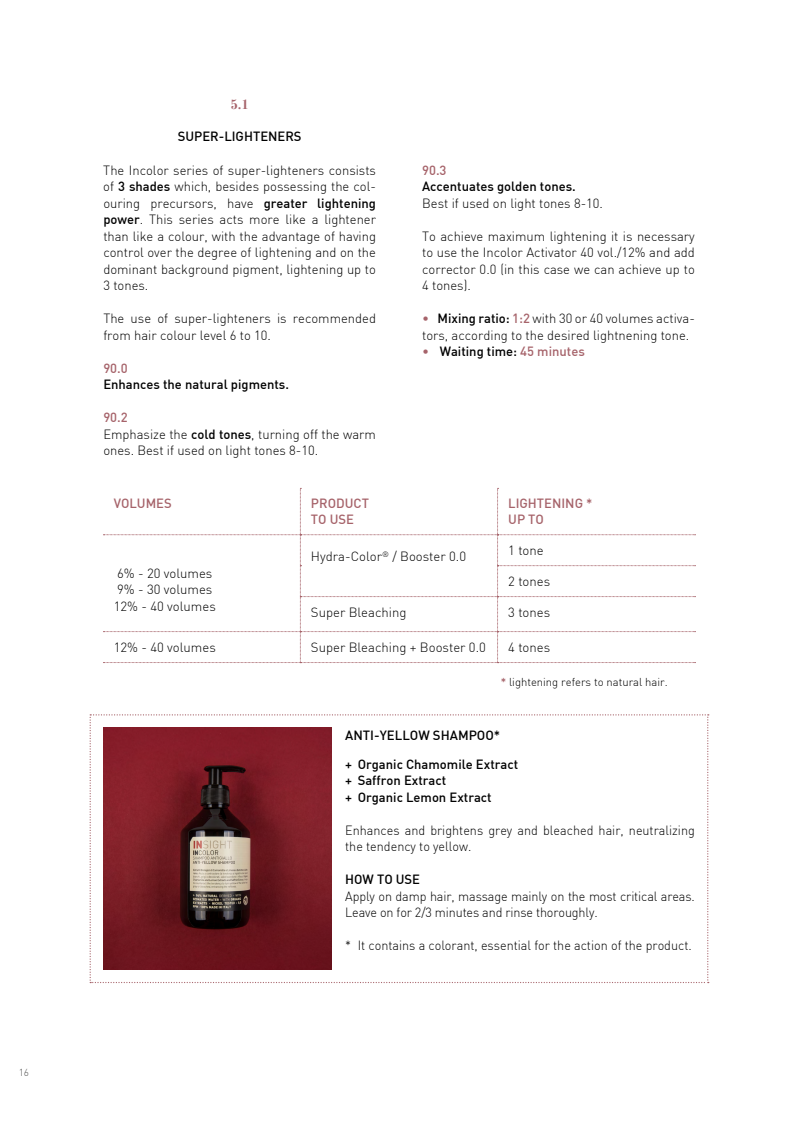
<style>
.page{position:relative;width:798px;height:1134px;background:#fff}
.page>*{position:absolute;margin:0;border:0;box-sizing:border-box;transform-origin:0 0}
.t1{font:300 13.12px/16.5px "DIN";color:#000}
.t2{font:300 13.12px/16.5px "DIN";color:#000;scale:.96 1}
.t3{font:500 13.12px/28.9px "DIN";color:#000}
.t4{font:500 13.12px/15.8px "DIN";color:#a6636a}
.t5{font:700 13.12px "Old Standard TT";color:#a6636a}
.t6{font:300 11.25px "DIN";color:#000}
.t7{font:300 10px "DIN";color:#575756}
.s1{font-weight:500}
.s2{font-weight:500;color:#a6636a}
.s3{color:#a6636a}
.s4{font-weight:300;color:#a6636a}
</style>
<div class="page">
<svg style="left:89px;top:714px;width:619px;height:269px"></svg>
<svg style="left:103px;top:488px;width:592px;height:175px"></svg>
<p class="t7" style="left:19px;top:1066px;width:12px">16</p>
<p class="t5" style="left:230px;top:96px;width:20px">5.1</p>
<p class="t3" style="left:178px;top:121px;width:125px">SUPER-LIGHTENERS</p>
<p class="t1" style="left:103px;top:161px;width:274px;text-align:justify">The Incolor series of super-lighteners consists of <span class="s1">3 shades</span> which, besides possessing the col&shy;ouring precursors, have <span class="s1">greater lightening power</span>. This series acts more like a lightener than like a colour, with the advantage of having control over the degree of lightening and on the dominant background pigment, lightening up to 3 tones.</p>
<p class="t1" style="left:103px;top:310px;width:274px">The use of super-lighteners is recommended from hair colour level 6 to 10.</p>
<p class="t4" style="left:103px;top:359px;width:26px">90.0</p>
<p class="t3" style="left:103px;top:369px;width:187px">Enhances the natural pigments.</p>
<p class="t1" style="left:103px;top:409px;width:274px"><span class="s2">90.2<br></span>Emphasize the <span class="s1">cold tones</span>, turning off the warm ones. Best if used on light tones 8-10.</p>
<p class="t4" style="left:422px;top:161px;width:26px">90.3</p>
<p class="t3" style="left:422px;top:171px;width:155px">Accentuates golden tones.</p>
<p class="t1" style="left:422px;top:194px;width:182px">Best if used on light tones 8-10.</p>
<p class="t1" style="left:422px;top:227px;width:274px;text-align:justify">To achieve maximum lightening it is necessary to use the Incolor Activator 40 vol./12% and add corrector 0.0 (in this case we can achieve up to 4 tones).</p>
<p class="t1" style="left:422px;top:310px;width:274px"><span class="s3">•</span> <span class="s1">Mixing ratio:</span> <span class="s2">1:2</span> with 30 or 40 volumes activa&shy;tors, according to the desired lightnening tone.</p>
<p class="t3" style="left:422px;top:336px;width:164px"><span class="s4">•</span> Waiting time: <span class="s3">45 minutes</span></p>
<p class="t4" style="left:114px;top:495px;width:60px">VOLUMES</p>
<p class="t4" style="left:311px;top:495px;width:59px">PRODUCT<br>TO USE</p>
<p class="t4" style="left:508px;top:495px;width:86px">LIGHTENING *<br>UP TO</p>
<p class="t1" style="left:114px;top:564px;width:104px">6% - 20 volumes<br>9% - 30 volumes<br>12% - 40 volumes</p>
<p class="t1" style="left:311px;top:548px;width:157px">Hydra-Color<sup>®</sup> / Booster 0.0</p>
<p class="t1" style="left:508px;top:542px;width:37px">1 tone</p>
<p class="t1" style="left:508px;top:573px;width:43px">2 tones</p>
<p class="t1" style="left:311px;top:604px;width:97px">Super Bleaching</p>
<p class="t1" style="left:508px;top:604px;width:43px">3 tones</p>
<p class="t1" style="left:114px;top:639px;width:104px">12% - 40 volumes</p>
<p class="t1" style="left:311px;top:639px;width:176px">Super Bleaching + Booster 0.0</p>
<p class="t1" style="left:508px;top:639px;width:43px">4 tones</p>
<p class="t6" style="left:500px;top:675px;width:168px"><span class="s2">*</span> lightening refers to natural hair.</p>
<p class="t3" style="left:345px;top:720px;width:174px">ANTI-YELLOW SHAMPOO*<br>+ Organic Chamomile Extract</p>
<p class="t3" style="left:345px;top:772px;width:148px;line-height:16.5px">+ Saffron Extract<br>+ Organic Lemon Extract</p>
<p class="t2" style="left:345px;top:821px;width:365px">Enhances and brightens grey and bleached hair, neutralizing the tendency to yellow.</p>
<p class="t3" style="left:345px;top:864px;width:76px">HOW TO USE</p>
<p class="t2" style="left:345px;top:887px;width:365px">Apply on damp hair, massage mainly on the most critical areas.<br>Leave on for 2/3 minutes and rinse thoroughly.</p>
<p class="t2" style="left:345px;top:937px;width:362px">* It contains a colorant, essential for the action of the product.</p>
</div>
